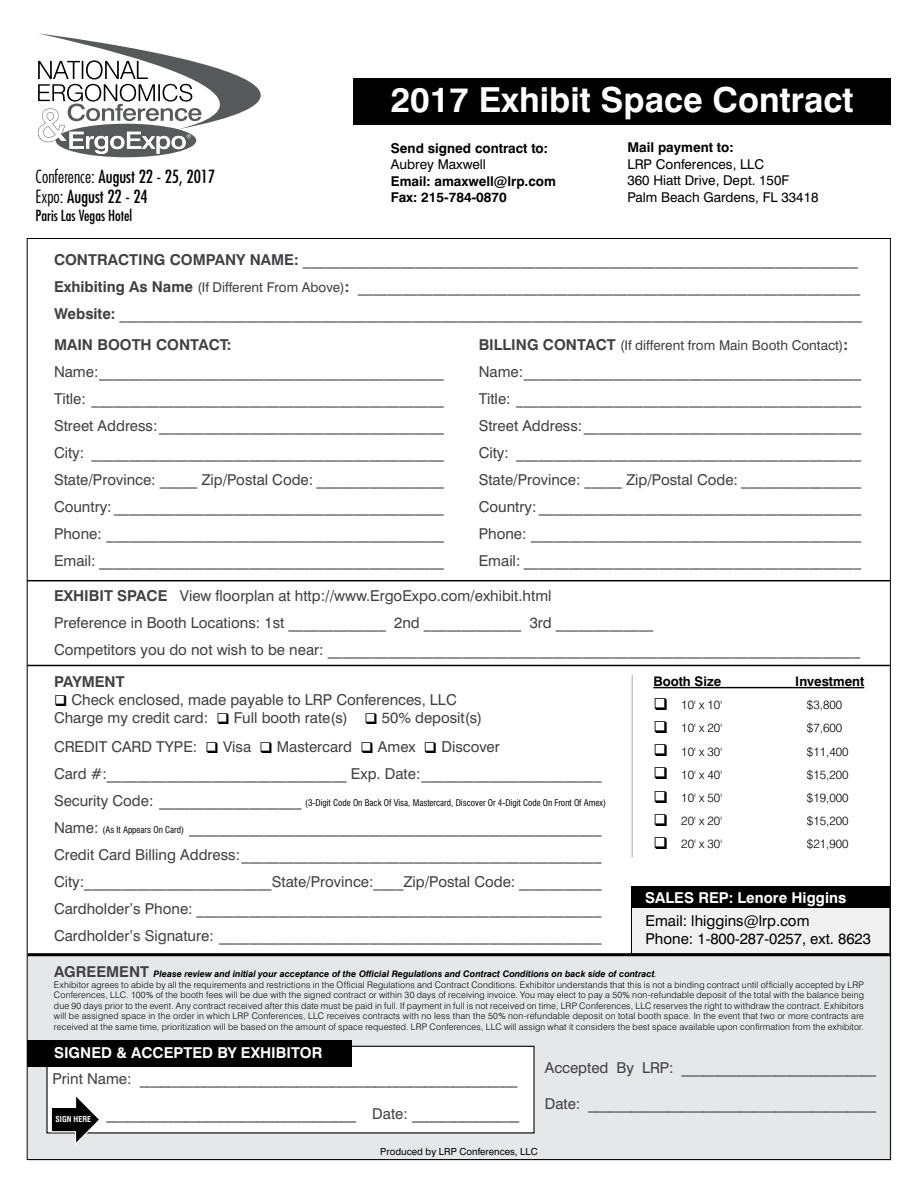
<style>
.page{position:relative;width:918px;height:1188px;background:#fff}
.page>*{position:absolute;margin:0;border:0;box-sizing:border-box;transform-origin:0 0}
.t1{font:700 34.5px "Swiss 721 BT";color:#fff}
.t2{font:condensed 17.7px/20.4px "Futura";color:#000}
.t3{font:15px/27px "Swiss 721 BT";color:#414042}
.t4{font:15px/18px "Swiss 721 BT";color:#000}
.t5{font:700 15px "Swiss 721 BT";color:#fff}
.t6{font:700 15px "Swiss 721 BT";color:#414042}
.t7{font:condensed 14.85px "Futura";color:#000}
.t8{font:13.5px/16.5px "Swiss 721 BT";color:#000}
.t9{font:700 13.5px/16.5px "Swiss 721 BT";color:#000}
.t10{font:13.5px "Swiss 721 BT";color:#414042}
.t11{font:700 13.2px "Swiss 721 BT";color:#000}
.t12{font:300 12px "Swiss 721 BT";color:#000}
.t13{font:9.75px "Swiss 721 BT";color:#000}
.t14{font:300 9px/10.5px "Swiss 721 BT";letter-spacing:.02em;color:#000}
.t15{font:condensed 9px "Swiss 721 BT";color:#000}
.t16{font:700 condensed 8.1px "Swiss 721 BT";color:#fff}
.s1{font-weight:300}
.s2{font-weight:700}
.s3{font-size:13.5px}
.s4{font-weight:700;font-size:15px}
.s5{color:#000}
.s6{font-stretch:normal;font-size:15px;color:#414042}
.s7{font-stretch:condensed;font-size:9px;color:#000}
.s8{font-weight:700;font-size:15px;color:#414042}
.s9{font-weight:700;font-style:italic}
.s10{font-style:italic}
</style>
<div class="page">
<div style="left:28px;top:953px;width:864px;height:207px;background:#e6e7e8"></div>
<div style="left:353px;top:78px;width:538px;height:47px;background:#000"></div>
<svg style="left:38px;top:33px;width:223px;height:124px"></svg>
<hr style="left:28px;top:953px;width:863px;height:3px;background:#000">
<hr style="left:27px;top:580px;width:863px;height:1px;background:#000">
<hr style="left:27px;top:665px;width:863px;height:1px;background:#000">
<div style="left:47px;top:1046px;width:487px;height:87px;background:#fff"></div>
<div style="left:28px;top:1040px;width:324px;height:27px;background:#000"></div>
<svg style="left:50px;top:1097px;width:51px;height:48px"></svg>
<hr style="left:653px;top:687px;width:211px;height:1px;background:#000">
<hr style="left:632px;top:675px;width:1px;height:183px;background:#a7a9ac">
<div style="left:631px;top:887px;width:259px;height:67px;background:#f1f1f2"></div>
<div style="left:631px;top:886px;width:259px;height:68px;border:1px solid #000"></div>
<div style="left:632px;top:886px;width:258px;height:22px;background:#000"></div>
<p class="t2" style="left:36px;top:166px;width:181px"><span class="s1">Conference:</span> August 22 - 25, 2017<br><span class="s1">Expo:</span> August 22 - 24</p>
<p class="t7" style="left:36px;top:206px;width:98px">Paris Las Vegas Hotel</p>
<h1 class="t1" style="left:391px;top:79px;width:464px">2017 Exhibit Space Contract</h1>
<p class="t9" style="left:391px;top:139px;width:159px">Send signed contract to:</p>
<p class="t8" style="left:391px;top:156px;width:97px">Aubrey Maxwell</p>
<p class="t9" style="left:391px;top:172px;width:167px">Email: amaxwell@lrp.com<br>Fax: 215-784-0870</p>
<p class="t9" style="left:627px;top:139px;width:108px">Mail payment to:</p>
<p class="t8" style="left:627px;top:156px;width:193px">LRP Conferences, LLC<br>360 Hiatt Drive, Dept. 150F<br>Palm Beach Gardens, FL 33418</p>
<p class="t3" style="left:54px;top:246px;width:810px"><span class="s2">CONTRACTING COMPANY NAME:</span> __________________________________________________________________________<br><span class="s2">Exhibiting As Name</span> <span class="s3">(If Different From Above)</span><span class="s2">:</span> ___________________________________________________________________<br><span class="s2">Website:</span> ___________________________________________________________________________________________________</p>
<p class="t6" style="left:54px;top:336px;width:179px">MAIN BOOTH CONTACT:</p>
<p class="t3" style="left:54px;top:358px;width:391px;text-align:justify">Name:______________________________________________ Title: _______________________________________________ Street Address:______________________________________ City: _______________________________________________ State/Province: _____ Zip/Postal Code: _________________ Country: ____________________________________________ Phone: _____________________________________________ Email: ______________________________________________</p>
<p class="t10" style="left:479px;top:337px;width:371px"><span class="s4">BILLING CONTACT</span> (If different from Main Booth Contact)<span class="s4">:</span></p>
<p class="t3" style="left:479px;top:358px;width:384px;text-align:justify">Name:_____________________________________________ Title: ______________________________________________ Street Address:_____________________________________ City: ______________________________________________ State/Province: _____ Zip/Postal Code: ________________ Country: ___________________________________________ Phone: ____________________________________________ Email: _____________________________________________</p>
<p class="t3" style="left:54px;top:582px;width:808px"><span class="s2">EXHIBIT SPACE</span> View floorplan at http://www.ErgoExpo.com/exhibit.html<br>Preference in Booth Locations: 1st _____________ 2nd _____________ 3rd _____________<br>Competitors you do not wish to be near: _______________________________________________________________________</p>
<p class="t6" style="left:54px;top:673px;width:72px">PAYMENT</p>
<p class="t3" style="left:54px;top:691px;width:430px;line-height:18px"><span class="s5">❑</span> Check enclosed, made payable to LRP Conferences, LLC<br>Charge my credit card: <span class="s5">❑</span> Full booth rate(s) <span class="s5">❑</span> 50% deposit(s)</p>
<p class="t3" style="left:54px;top:733px;width:549px">CREDIT CARD TYPE: <span class="s5">❑</span> Visa <span class="s5">❑</span> Mastercard <span class="s5">❑</span> Amex <span class="s5">❑</span> Discover<br>Card #:________________________________ Exp. Date:________________________</p>
<p class="t15" style="left:54px;top:798px;width:554px"><span class="s6">Security Code: ___________________</span> (3-Digit Code On Back Of Visa, Mastercard, Discover Or 4-Digit Code On Front Of Amex)</p>
<p class="t3" style="left:54px;top:814px;width:549px;text-align:justify">Name: <span class="s7">(As It Appears On Card)</span> _______________________________________________________ Credit Card Billing Address:________________________________________________ City:_________________________State/Province:____Zip/Postal Code: ___________ Cardholder’s Phone: ______________________________________________________ Cardholder’s Signature: ___________________________________________________</p>
<p class="t14" style="left:54px;top:969px;width:812px"><span class="s8">AGREEMENT</span> <span class="s9">Please review and initial your acceptance of the Official Regulations and Contract Conditions on back side of contract</span><span class="s10">.<br></span>Exhibitor agrees to abide by all the requirements and restrictions in the Official Regulations and Contract Conditions. Exhibitor understands that this is not a binding contract until officially accepted by LRP Conferences, LLC. 100% of the booth fees will be due with the signed contract or within 30 days of receiving invoice. You may elect to pay a 50% non-refundable deposit of the total with the balance being due 90 days prior to the event. Any contract received after this date must be paid in full. If payment in full is not received on time, LRP Conferences, LLC reserves the right to withdraw the contract. Exhibitors will be assigned space in the order in which LRP Conferences, LLC receives contracts with no less than the 50% non-refundable deposit on total booth space. In the event that two or more contracts are received at the same time, prioritization will be based on the amount of space requested. LRP Conferences, LLC will assign what it considers the best space available upon confirmation from the exhibitor.</p>
<p class="t5" style="left:54px;top:1044px;width:270px">SIGNED &amp; ACCEPTED BY EXHIBITOR</p>
<p class="t11" style="left:653px;top:673px;width:69px">Booth Size</p>
<p class="t11" style="left:795px;top:673px;width:71px">Investment</p>
<p class="t12" style="left:653px;top:698px;width:70px">❑ 10' x 10'</p>
<p class="t12" style="left:807px;top:698px;width:37px">$3,800</p>
<p class="t12" style="left:653px;top:721px;width:70px">❑ 10' x 20'</p>
<p class="t12" style="left:807px;top:721px;width:37px">$7,600</p>
<p class="t12" style="left:653px;top:744px;width:70px">❑ 10' x 30'</p>
<p class="t12" style="left:807px;top:744px;width:43px">$11,400</p>
<p class="t12" style="left:653px;top:767px;width:70px">❑ 10' x 40'</p>
<p class="t12" style="left:807px;top:767px;width:43px">$15,200</p>
<p class="t12" style="left:653px;top:790px;width:70px">❑ 10' x 50'</p>
<p class="t12" style="left:807px;top:790px;width:43px">$19,000</p>
<p class="t12" style="left:653px;top:813px;width:70px">❑ 20' x 20'</p>
<p class="t12" style="left:807px;top:813px;width:43px">$15,200</p>
<p class="t12" style="left:653px;top:836px;width:70px">❑ 20' x 30'</p>
<p class="t12" style="left:807px;top:836px;width:43px">$21,900</p>
<p class="t5" style="left:645px;top:888px;width:202px">SALES REP: Lenore Higgins</p>
<p class="t4" style="left:645px;top:912px;width:227px">Email: lhiggins@lrp.com<br>Phone: 1-800-287-0257, ext. 8623</p>
<p class="t3" style="left:52px;top:1065px;width:467px">Print Name: _____________________________________________________</p>
<p class="t3" style="left:106px;top:1100px;width:414px">___________________________________ Date: _______________</p>
<p class="t16" style="left:55px;top:1115px;width:37px">SIGN HERE</p>
<p class="t3" style="left:545px;top:1054px;width:333px">Accepted By LRP: ___________________________</p>
<p class="t3" style="left:545px;top:1090px;width:333px">Date: ________________________________________</p>
<p class="t13" style="left:380px;top:1146px;width:159px">Produced by LRP Conferences, LLC</p>
</div>
